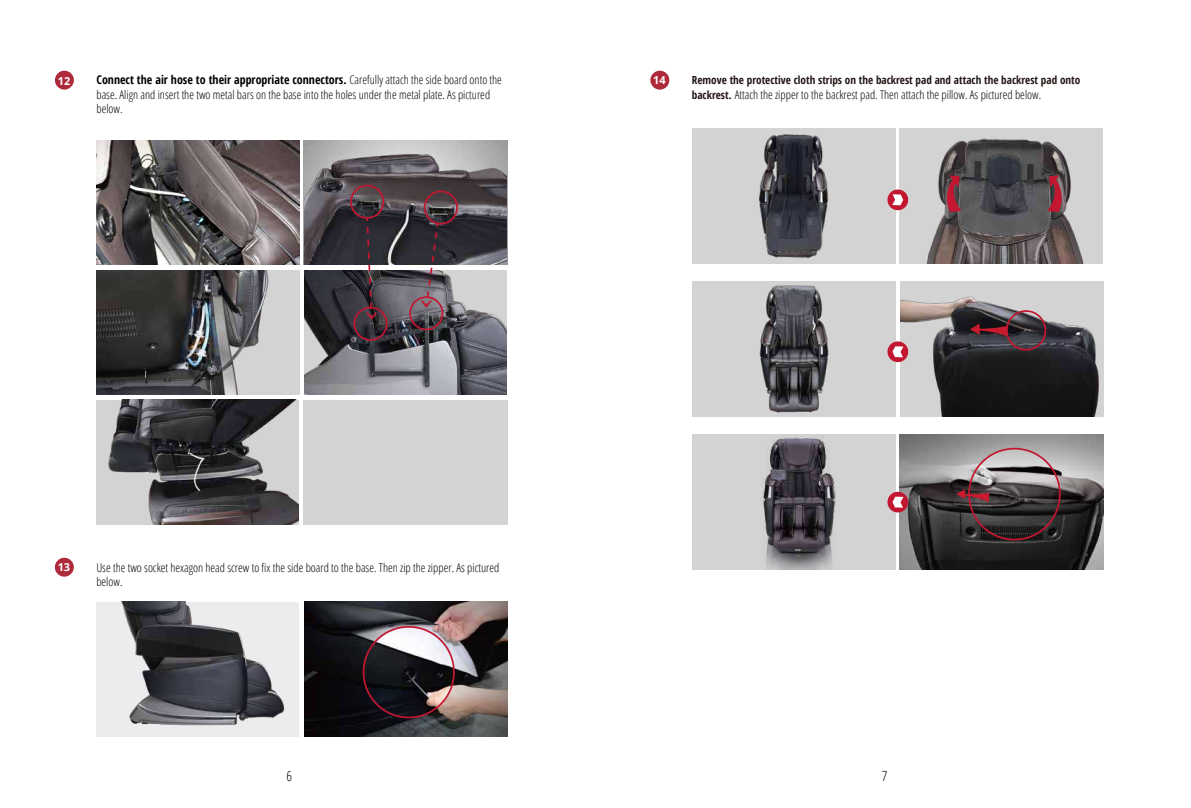
<style>
.page{position:relative;width:1191px;height:808px;background:#fff}
.page>*{position:absolute;margin:0;border:0;box-sizing:border-box;transform-origin:0 0}
.t1{font:300 condensed 14px "Open Sans";color:#040000}
.t2{font:300 condensed 12px/14.4px "Open Sans";color:#040000}
.t3{font:700 condensed 12px "Open Sans";color:#040000}
.t4{font:700 condensed 11.2px "Open Sans";color:#221714}
.t5{font:700 11px "Open Sans";color:#fff}
.s1{font-weight:300}
.s2{font-weight:700;font-size:11.2px;color:#221714}
</style>
<div class="page">
<img style="left:304px;top:270px;width:203px;height:124px">
<img style="left:304px;top:140px;width:203px;height:125px">
<img style="left:899px;top:128px;width:204px;height:136px">
<img style="left:900px;top:434px;width:203px;height:136px">
<img style="left:900px;top:281px;width:203px;height:136px">
<div style="left:650px;top:71px;width:19px;height:19px;background:#ae293a;border-radius:50%"></div>
<div style="left:55px;top:71px;width:19px;height:19px;background:#ae293a;border-radius:50%"></div>
<div style="left:55px;top:558px;width:19px;height:19px;background:#ae293a;border-radius:50%"></div>
<div style="left:353px;top:307px;width:34px;height:34px;border:2px solid #c31631;border-radius:50%"></div>
<div style="left:350px;top:185px;width:34px;height:34px;border:2px solid #c31631;border-radius:50%"></div>
<svg style="left:364px;top:218px;width:15px;height:103px;background:#47373f"></svg>
<div style="left:409px;top:296px;width:34px;height:34px;border:2px solid #c31631;border-radius:50%"></div>
<div style="left:424px;top:191px;width:34px;height:34px;border:2px solid #c31631;border-radius:50%"></div>
<svg style="left:419px;top:221px;width:21px;height:88px;background:#5e4f58"></svg>
<img style="left:305px;top:602px;width:202px;height:135px">
<div style="left:363px;top:626px;width:92px;height:92px;border:2px solid #c31631;border-radius:50%"></div>
<div style="left:692px;top:281px;width:203px;height:135px;background:#d3d3d4"></div>
<svg style="left:947px;top:175px;width:14px;height:37px"></svg>
<svg style="left:1047px;top:175px;width:14px;height:37px"></svg>
<div style="left:887px;top:189px;width:21px;height:21px;background:#c31631;border-radius:50%"></div>
<svg style="left:895px;top:194px;width:8px;height:11px"></svg>
<svg style="left:887px;top:491px;width:21px;height:22px"></svg>
<svg style="left:895px;top:497px;width:8px;height:11px"></svg>
<div style="left:968px;top:448px;width:92px;height:92px;border:2px solid #c31631;border-radius:50%"></div>
<svg style="left:956px;top:489px;width:33px;height:13px"></svg>
<div style="left:887px;top:341px;width:21px;height:21px;background:#c31631;border-radius:50%"></div>
<svg style="left:892px;top:346px;width:11px;height:11px"></svg>
<div style="left:1006px;top:310px;width:40px;height:41px;border:2px solid #c31631;border-radius:50%"></div>
<svg style="left:970px;top:323px;width:37px;height:13px"></svg>
<img style="left:96px;top:602px;width:203px;height:135px">
<img style="left:692px;top:128px;width:203px;height:136px">
<img style="left:759px;top:285px;width:70px;height:128px">
<img style="left:692px;top:434px;width:203px;height:136px">
<img style="left:96px;top:140px;width:203px;height:125px">
<img style="left:96px;top:400px;width:203px;height:124px">
<img style="left:96px;top:270px;width:203px;height:124px">
<div style="left:304px;top:400px;width:204px;height:124px;background:#d3d3d4"></div>
<p class="t5" style="left:58px;top:74px;width:14px">12</p>
<p class="t3" style="left:96px;top:75px;width:407px">Connect the air hose to their appropriate connectors. <span class="s1">Carefully attach the side board onto the</span></p>
<p class="t5" style="left:653px;top:73px;width:14px">14</p>
<p class="t2" style="left:96px;top:89px;width:395px">base. Align and insert the two metal bars on the base into the holes under the metal plate. As pictured below.</p>
<p class="t4" style="left:692px;top:76px;width:390px">Remove the protective cloth strips on the backrest pad and attach the backrest pad onto</p>
<p class="t2" style="left:692px;top:89px;width:351px"><span class="s2">backrest.</span> Attach the zipper to the backrest pad. Then attach the pillow. As pictured below.</p>
<p class="t5" style="left:58px;top:560px;width:14px">13</p>
<p class="t2" style="left:96px;top:560px;width:404px">Use the two socket hexagon head screw to fix the side board to the base. Then zip the zipper. As pictured below.</p>
<p class="t1" style="left:286px;top:770px;width:7px">6</p>
<p class="t1" style="left:882px;top:770px;width:7px">7</p>
</div>
